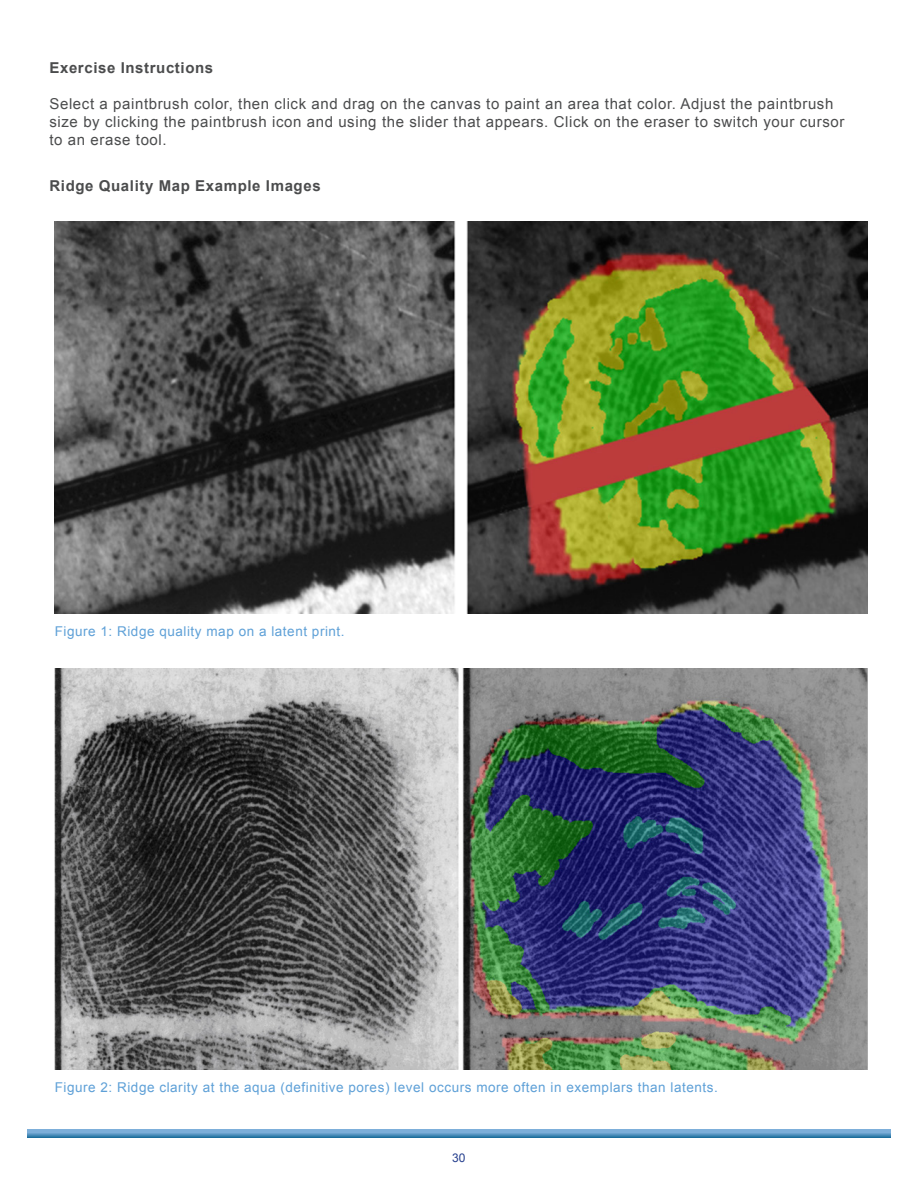
<style>
.page{position:relative;width:918px;height:1188px;background:#fff}
.page>*{position:absolute;margin:0;border:0;box-sizing:border-box;transform-origin:0 0}
.t1{font:15px/18px "Arial";letter-spacing:.04em;color:#4b4c4d}
.t2{font:700 15px "Arial";letter-spacing:.04em;color:#4b4c4d}
.t3{font:13.5px "Arial";letter-spacing:.04em;color:#5ea0d7}
.t4{font:12px "Arial";color:#253f8e}
</style>
<div class="page">
<svg style="left:27px;top:1130px;width:864px;height:8px;background:#5795c2"></svg>
<img style="left:54px;top:222px;width:814px;height:392px">
<img style="left:54px;top:669px;width:814px;height:401px">
<p class="t2" style="left:50px;top:57px;width:165px">Exercise Instructions</p>
<p class="t1" style="left:50px;top:95px;width:797px">Select a paintbrush color, then click and drag on the canvas to paint an area that color. Adjust the paintbrush size by clicking the paintbrush icon and using the slider that appears. Click on the eraser to switch your cursor to an erase tool.</p>
<p class="t2" style="left:50px;top:176px;width:273px">Ridge Quality Map Example Images</p>
<p class="t3" style="left:55px;top:622px;width:291px">Figure 1: Ridge quality map on a latent print.</p>
<p class="t3" style="left:55px;top:1078px;width:665px">Figure 2: Ridge clarity at the aqua (definitive pores) level occurs more often in exemplars than latents.</p>
<p class="t4" style="left:452px;top:1150px;width:15px">30</p>
</div>
